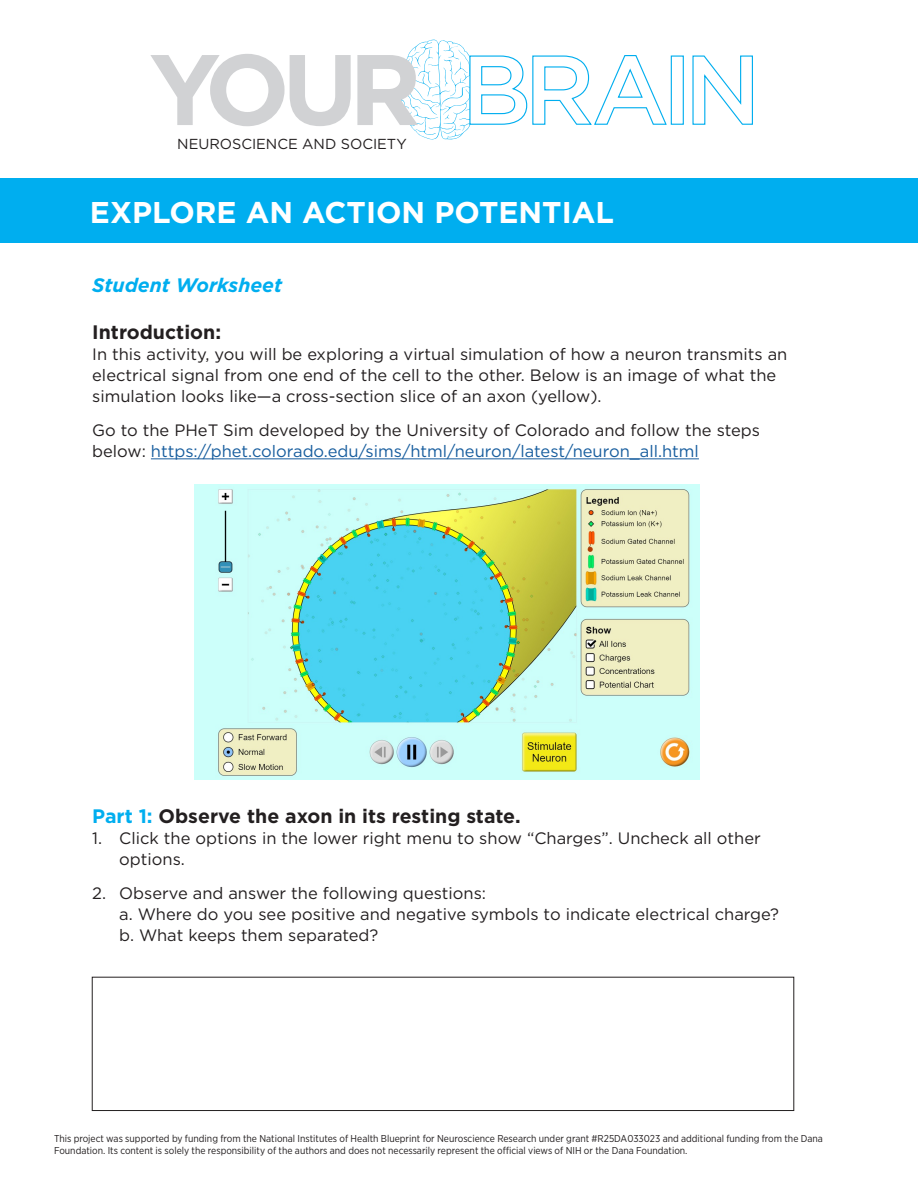
<style>
.page{position:relative;width:918px;height:1188px;background:#fff}
.page>*{position:absolute;margin:0;border:0;box-sizing:border-box;transform-origin:0 0}
.t1{font:700 30px "Gotham";color:#fff}
.t2{font:700 19.5px "Gotham";color:#231f20}
.t3{font:italic 700 19.5px "Gotham";color:#00aeef}
.t4{font:16.5px/21px "Gotham";color:#231f20}
.t5{font:14.55px "Gotham";color:#231f20}
.t6{font:10.05px/12px "Gotham Narrow";color:#231f20}
.s1{color:#175d9e}
.s2{color:#00aeef}
</style>
<div class="page">
<svg style="left:150px;top:54px;width:201px;height:72px"></svg>
<svg style="left:357px;top:40px;width:310px;height:100px"></svg>
<div style="left:671px;top:55px;width:13px;height:70px;background:#fff;border:1px solid #00aeef"></div>
<svg style="left:692px;top:55px;width:61px;height:70px"></svg>
<div style="left:0;top:178px;width:918px;height:65px;background:#00aeef"></div>
<hr style="left:151px;top:458px;width:548px;height:1px;background:#175d9e">
<img style="left:195px;top:485px;width:505px;height:295px">
<div style="left:92px;top:977px;width:702px;height:134px;border:1px solid #231f20"></div>
<p class="t5" style="left:177px;top:134px;width:231px">NEUROSCIENCE AND SOCIETY</p>
<p class="t1" style="left:90px;top:192px;width:526px">EXPLORE AN ACTION POTENTIAL</p>
<p class="t3" style="left:92px;top:272px;width:192px">Student Worksheet</p>
<p class="t2" style="left:92px;top:319px;width:130px">Introduction:</p>
<p class="t4" style="left:92px;top:343px;width:697px">In this activity, you will be exploring a virtual simulation of how a neuron transmits an electrical signal from one end of the cell to the other. Below is an image of what the simulation looks like—a cross-section slice of an axon (yellow).</p>
<p class="t4" style="left:92px;top:420px;width:669px">Go to the PHeT Sim developed by the University of Colorado and follow the steps below: <span class="s1">https://phet.colorado.edu/sims/html/neuron/latest/neuron_all.html</span></p>
<p class="t2" style="left:92px;top:803px;width:430px"><span class="s2">Part 1:</span> Observe the axon in its resting state.</p>
<p class="t4" style="left:119px;top:827px;width:643px;text-indent:-27px">1. Click the options in the lower right menu to show “Charges”. Uncheck all other options.</p>
<p class="t4" style="left:119px;top:883px;width:661px;text-indent:-27px">2. Observe and answer the following questions:<br>a. Where do you see positive and negative symbols to indicate electrical charge? b. What keeps them separated?</p>
<p class="t6" style="left:54px;top:1132px;width:770px">This project was supported by funding from the National Institutes of Health Blueprint for Neuroscience Research under grant #R25DA033023 and additional funding from the Dana<br>Foundation. Its content is solely the responsibility of the authors and does not necessarily represent the official views of NIH or the Dana Foundation.</p>
</div>
